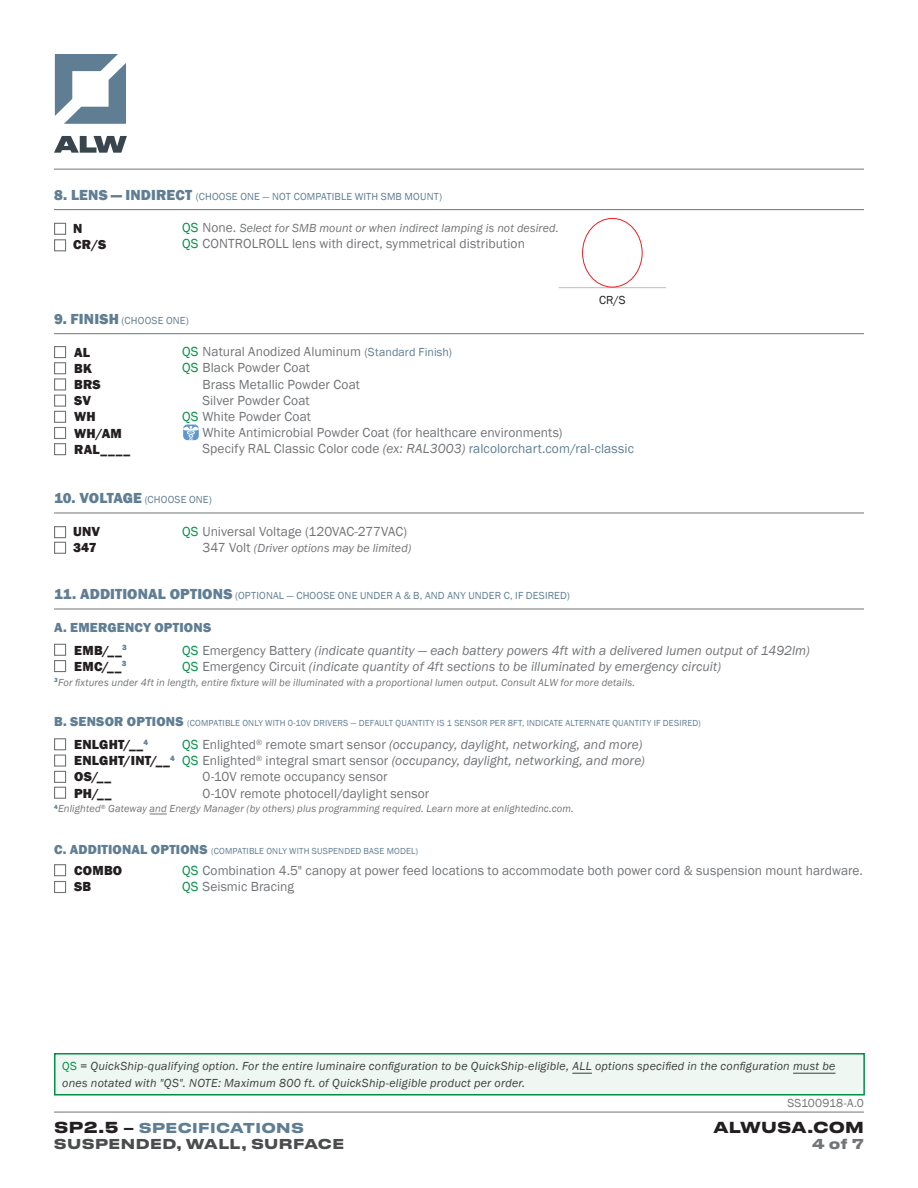
<style>
.page{position:relative;width:918px;height:1188px;background:#fff}
.page>*{position:absolute;margin:0;border:0;box-sizing:border-box;transform-origin:0 0}
.t1{font:700 15px "Druk Text Wide";letter-spacing:.01em;color:#231f20}
.t2{font:13.5px/16px "Franklin Gothic";letter-spacing:.005em;color:#727477}
.t3{font:italic 13.5px/16px "Franklin Gothic";letter-spacing:.005em;color:#727477}
.t4{font:800 13.5px/16px "Franklin Gothic";letter-spacing:.015em;color:#231f20}
.t5{font:13.5px "Franklin Gothic";letter-spacing:.005em;color:#607e93}
.t6{font:700 13.5px/16.2px "Druk Text Wide";letter-spacing:.025em;color:#4b4c4d}
.t7{font:800 13.5px "Franklin Gothic";letter-spacing:.015em;color:#607e93}
.t8{font:700 13.5px "Druk Text Wide";color:#727477}
.t9{font:13.5px "Franklin Gothic";color:#008f46}
.t10{font:italic 12px/16.5px "Franklin Gothic";letter-spacing:.02em;color:#3e3e3f}
.t11{font:italic 12px "Franklin Gothic";letter-spacing:.01em;color:#727477}
.t12{font:12px "Franklin Gothic";letter-spacing:.01em;color:#727477}
.t13{font:12px "Franklin Gothic";color:#231f20}
.t14{font:italic 10.5px "Franklin Gothic";letter-spacing:.015em;color:#727477}
.t15{font:10.5px "Franklin Gothic";letter-spacing:.015em;color:#607e93}
.t16{font:9px "Franklin Gothic";letter-spacing:.02em;color:#607e93}
.s1{font-weight:800;font-size:15px}
.s2{font-style:normal;font-size:13.5px}
.s3{color:#008f46}
.s4{font-size:12px;color:#607e93}
.s5{color:#727477}
.s6{font-style:italic;color:#727477}
.s7{font-style:normal;color:#008f46}
.s8{font-style:normal}
.s9{font-weight:800;font-size:13.5px}
.s10{font-size:15px;color:#231f20}
.s11{color:#231f20}
.s12{color:#607e93}
</style>
<div class="page">
<hr style="left:54px;top:1112px;width:810px;height:1px;background:#727477">
<svg style="left:54px;top:136px;width:73px;height:17px"></svg>
<svg style="left:55px;top:54px;width:71px;height:70px"></svg>
<hr style="left:54px;top:169px;width:810px;height:1px;background:#727477">
<div style="left:55px;top:1054px;width:809px;height:41px;background:#eef7f1"></div>
<svg style="left:572px;top:1073px;width:20px;height:1px"></svg>
<hr style="left:793px;top:1073px;width:42px;height:1px;background:#3e3e3f">
<div style="left:54px;top:1053px;width:811px;height:43px;border:2px solid #008f46"></div>
<hr style="left:54px;top:333px;width:810px;height:1px;background:#727477">
<div style="left:54px;top:346px;width:12px;height:12px;border:1px solid #727477"></div>
<div style="left:54px;top:411px;width:12px;height:12px;border:1px solid #727477"></div>
<div style="left:54px;top:362px;width:12px;height:12px;border:1px solid #727477"></div>
<div style="left:54px;top:427px;width:12px;height:12px;border:1px solid #727477"></div>
<div style="left:54px;top:378px;width:12px;height:13px;border:1px solid #727477"></div>
<div style="left:54px;top:395px;width:12px;height:12px;border:1px solid #727477"></div>
<div style="left:183px;top:425px;width:16px;height:15px;background:#5d98d1;border-radius:4px"></div>
<svg style="left:183px;top:426px;width:16px;height:15px"></svg>
<div style="left:54px;top:443px;width:12px;height:12px;border:1px solid #727477"></div>
<hr style="left:54px;top:513px;width:810px;height:1px;background:#727477">
<div style="left:54px;top:526px;width:12px;height:12px;border:1px solid #727477"></div>
<div style="left:54px;top:542px;width:12px;height:12px;border:1px solid #727477"></div>
<hr style="left:54px;top:609px;width:810px;height:1px;background:#727477">
<div style="left:54px;top:644px;width:12px;height:12px;border:1px solid #727477"></div>
<div style="left:54px;top:738px;width:12px;height:12px;border:1px solid #727477"></div>
<div style="left:54px;top:660px;width:12px;height:12px;border:1px solid #727477"></div>
<div style="left:54px;top:755px;width:12px;height:12px;border:1px solid #727477"></div>
<div style="left:54px;top:771px;width:12px;height:12px;border:1px solid #727477"></div>
<div style="left:54px;top:864px;width:12px;height:12px;border:1px solid #727477"></div>
<svg style="left:150px;top:814px;width:17px;height:1px"></svg>
<div style="left:54px;top:881px;width:12px;height:12px;border:1px solid #727477"></div>
<div style="left:54px;top:787px;width:12px;height:12px;border:1px solid #727477"></div>
<hr style="left:54px;top:209px;width:810px;height:1px;background:#727477">
<div style="left:54px;top:223px;width:12px;height:12px;border:1px solid #727477"></div>
<div style="left:54px;top:239px;width:12px;height:12px;border:1px solid #727477"></div>
<hr style="left:559px;top:287px;width:107px;height:1px;background:#bcbdc0">
<div style="left:582px;top:218px;width:60px;height:69px;border:1px solid #ee1d23;border-radius:50%"></div>
<p class="t15" style="left:54px;top:189px;width:390px"><span class="s1">8. LENS — INDIRECT</span> (CHOOSE ONE — NOT COMPATIBLE WITH SMB MOUNT)</p>
<p class="t4" style="left:73px;top:220px;width:35px">N<br>CR/S</p>
<p class="t11" style="left:202px;top:221px;width:358px"><span class="s2">None.</span> Select for SMB mount or when indirect lamping is not desired.</p>
<p class="t9" style="left:182px;top:219px;width:18px">QS</p>
<p class="t2" style="left:182px;top:236px;width:344px"><span class="s3">QS</span> CONTROLROLL lens with direct, symmetrical distribution</p>
<p class="t13" style="left:599px;top:293px;width:28px">CR/S</p>
<p class="t15" style="left:54px;top:314px;width:136px"><span class="s1">9. FINISH</span> (CHOOSE ONE)</p>
<p class="t4" style="left:74px;top:344px;width:57px">AL<br>BK<br>BRS<br>SV<br>WH<br>WH/AM<br>RAL____</p>
<p class="t2" style="left:182px;top:344px;width:271px"><span class="s3">QS</span> Natural Anodized Aluminum <span class="s4">(Standard Finish)</span></p>
<p class="t2" style="left:182px;top:360px;width:129px"><span class="s3">QS</span> Black Powder Coat</p>
<p class="t2" style="left:202px;top:376px;width:159px">Brass Metallic Powder Coat</p>
<p class="t2" style="left:202px;top:392px;width:109px">Silver Powder Coat</p>
<p class="t2" style="left:182px;top:409px;width:130px"><span class="s3">QS</span> White Powder Coat</p>
<p class="t2" style="left:202px;top:425px;width:361px">White Antimicrobial Powder Coat (for healthcare environments)</p>
<p class="t5" style="left:202px;top:440px;width:433px"><span class="s5">Specify RAL Classic Color code</span> <span class="s6">(ex: RAL3003)</span> ralcolorchart.com/ral-classic</p>
<p class="t15" style="left:54px;top:493px;width:159px"><span class="s1">10. VOLTAGE</span> (CHOOSE ONE)</p>
<p class="t4" style="left:73px;top:524px;width:28px">UNV<br>347</p>
<p class="t2" style="left:182px;top:523px;width:226px"><span class="s3">QS</span> Universal Voltage (120VAC-277VAC)</p>
<p class="t11" style="left:202px;top:540px;width:210px"><span class="s2">347 Volt</span> (Driver options may be limited)</p>
<p class="t15" style="left:54px;top:589px;width:517px"><span class="s1">11. ADDITIONAL OPTIONS</span> (OPTIONAL — CHOOSE ONE UNDER A &amp; B, AND ANY UNDER C, IF DESIRED)</p>
<p class="t7" style="left:54px;top:618px;width:159px">A. EMERGENCY OPTIONS</p>
<p class="t4" style="left:74px;top:642px;width:54px">EMB/__<sup>3<br></sup>EMC/__<sup>3</sup></p>
<p class="t3" style="left:182px;top:642px;width:629px"><span class="s7">QS</span> <span class="s8">Emergency Battery</span> (indicate quantity — each battery powers 4ft with a delivered lumen output of 1492lm)<br><span class="s7">QS</span> <span class="s8">Emergency Circuit</span> (indicate quantity of 4ft sections to be illuminated by emergency circuit)</p>
<p class="t14" style="left:54px;top:676px;width:583px"><sup>3</sup>For fixtures under 4ft in length, entire fixture will be illuminated with a proportional lumen output. Consult ALW for more details.</p>
<p class="t16" style="left:54px;top:717px;width:648px"><span class="s9">B. SENSOR OPTIONS</span> (COMPATIBLE ONLY WITH 0-10V DRIVERS — DEFAULT QUANTITY IS 1 SENSOR PER 8FT, INDICATE ALTERNATE QUANTITY IF DESIRED)</p>
<p class="t4" style="left:74px;top:737px;width:102px">ENLGHT/__<sup>4<br></sup>ENLGHT/INT/__<sup>4<br></sup>OS/__<br>PH/__</p>
<p class="t3" style="left:182px;top:737px;width:462px"><span class="s7">QS</span> <span class="s8">Enlighted</span><sup>®</sup> <span class="s8">remote smart sensor</span> (occupancy, daylight, networking, and more)</p>
<p class="t3" style="left:182px;top:753px;width:464px"><span class="s7">QS</span> <span class="s8">Enlighted</span><sup>®</sup> <span class="s8">integral smart sensor</span> (occupancy, daylight, networking, and more)</p>
<p class="t2" style="left:202px;top:769px;width:187px">0-10V remote occupancy sensor</p>
<p class="t2" style="left:202px;top:785px;width:228px">0-10V remote photocell/daylight sensor</p>
<p class="t14" style="left:54px;top:802px;width:521px"><sup>4</sup>Enlighted<sup>®</sup> Gateway and Energy Manager (by others) plus programming required. Learn more at enlightedinc.com.</p>
<p class="t16" style="left:54px;top:846px;width:366px"><span class="s9">C. ADDITIONAL OPTIONS</span> (COMPATIBLE ONLY WITH SUSPENDED BASE MODEL)</p>
<p class="t4" style="left:74px;top:863px;width:49px">COMBO<br>SB</p>
<p class="t2" style="left:182px;top:863px;width:682px"><span class="s3">QS</span> Combination 4.5" canopy at power feed locations to accommodate both power cord &amp; suspension mount hardware.<br><span class="s3">QS</span> Seismic Bracing</p>
<p class="t10" style="left:62px;top:1058px;width:775px"><span class="s7">QS</span> = QuickShip-qualifying option. For the entire luminaire configuration to be QuickShip-eligible, ALL options specified in the configuration must be ones notated with "QS". NOTE: Maximum 800 ft. of QuickShip-eligible product per order.</p>
<p class="t12" style="left:787px;top:1096px;width:78px">SS100918-A.0</p>
<p class="t6" style="left:54px;top:1118px;width:292px"><span class="s10">SP2.5</span> <span class="s11">–</span> <span class="s12">SPECIFICATIONS<br></span>SUSPENDED, WALL, SURFACE</p>
<p class="t1" style="left:713px;top:1114px;width:152px">ALWUSA.COM</p>
<p class="t8" style="left:812px;top:1132px;width:54px">4 of 7</p>
</div>
